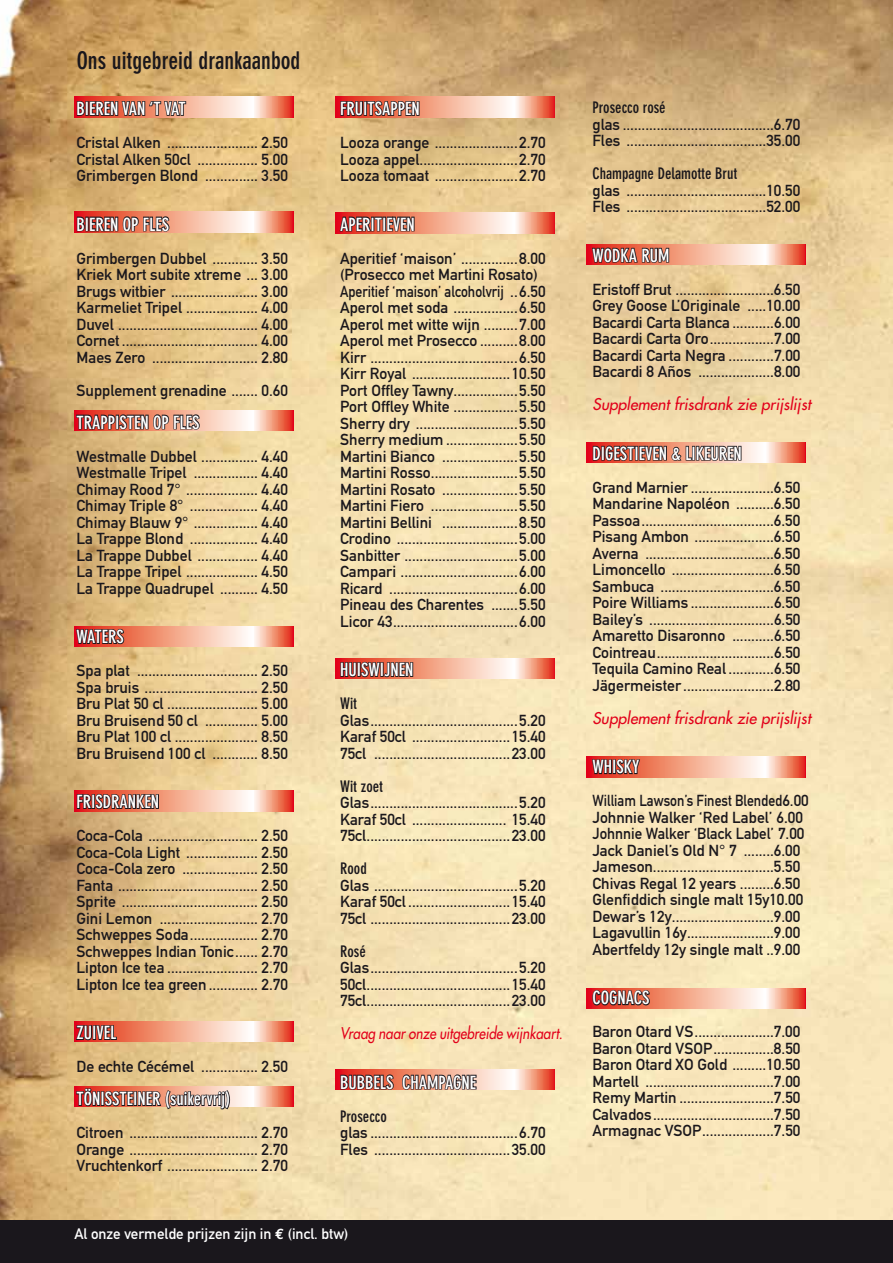
<style>
.page{position:relative;width:893px;height:1263px;background:#fff}
.page>*{position:absolute;margin:0;border:0;box-sizing:border-box;transform-origin:0 0}
.t1{font:700 condensed 24px "DIN Neuzeit Grotesk";color:#1a171c}
.t2{font:700 condensed 18px "DIN Neuzeit Grotesk";color:#fff}
.t3{font:15.75px/16.5px "DIN Mittelschrift";color:#1a171c;text-align:justify}
.t4{font:15.75px/16.5px "DIN Mittelschrift";color:#1a171c;scale:.87 1}
.t5{font:italic 15.75px "Futura";color:#e2001a}
.t6{font:700 condensed 15.75px "DIN Neuzeit Grotesk";color:#1a171c}
.t7{font:italic 15.75px "Futura";color:#e2001a;scale:.85 1}
.t8{font:15px "DIN Mittelschrift";color:#fff}
.s1{font-family:"Euro Mono";font-weight:700}
</style>
<div class="page">
<img style="left:0;top:0;width:893px;height:1220px">
<div style="left:0;top:1220px;width:893px;height:43px;background:#1a171c"></div>
<svg style="left:74px;top:97px;width:219px;height:20px;background:#f7bdad"></svg>
<svg style="left:336px;top:97px;width:219px;height:20px;background:#f6b5a2"></svg>
<svg style="left:336px;top:213px;width:219px;height:20px;background:#f5b5a1"></svg>
<svg style="left:336px;top:658px;width:219px;height:20px;background:#f5b3a0"></svg>
<svg style="left:336px;top:1069px;width:219px;height:21px;background:#f3a393"></svg>
<svg style="left:74px;top:212px;width:219px;height:20px;background:#f6b7a5"></svg>
<svg style="left:74px;top:410px;width:219px;height:21px;background:#f7bfaf"></svg>
<svg style="left:74px;top:626px;width:219px;height:21px;background:#f4ad97"></svg>
<svg style="left:74px;top:791px;width:219px;height:20px;background:#f6b8a5"></svg>
<svg style="left:74px;top:1021px;width:219px;height:21px;background:#f3a690"></svg>
<svg style="left:74px;top:1086px;width:219px;height:21px"></svg>
<svg style="left:76px;top:89px;width:111px;height:43px;background:#b47b55"></svg>
<svg style="left:76px;top:213px;width:94px;height:22px;background:#8e4939"></svg>
<svg style="left:75px;top:402px;width:126px;height:31px;background:#ab7157"></svg>
<svg style="left:75px;top:612px;width:50px;height:51px;background:#b77d57"></svg>
<svg style="left:76px;top:782px;width:84px;height:31px;background:#9e5e46"></svg>
<svg style="left:75px;top:1024px;width:43px;height:32px"></svg>
<svg style="left:75px;top:1087px;width:156px;height:35px;background:#af8366"></svg>
<svg style="left:340px;top:89px;width:80px;height:31px;background:#a05e45"></svg>
<svg style="left:339px;top:204px;width:76px;height:43px;background:#b88160"></svg>
<svg style="left:340px;top:645px;width:74px;height:51px;background:#c2987a"></svg>
<svg style="left:340px;top:1074px;width:55px;height:16px"></svg>
<svg style="left:401px;top:1062px;width:76px;height:32px;background:#ae8d76"></svg>
<svg style="left:587px;top:244px;width:219px;height:21px;background:#f5b4a2"></svg>
<svg style="left:587px;top:442px;width:219px;height:21px"></svg>
<svg style="left:587px;top:757px;width:219px;height:20px;background:#f4ab96"></svg>
<svg style="left:587px;top:988px;width:219px;height:21px;background:#f4ae99"></svg>
<svg style="left:591px;top:231px;width:79px;height:51px;background:#c1906e"></svg>
<svg style="left:592px;top:442px;width:150px;height:35px;background:#b58d73"></svg>
<svg style="left:591px;top:742px;width:50px;height:51px;background:#c8967a"></svg>
<svg style="left:592px;top:978px;width:59px;height:31px;background:#aa6c57"></svg>
<h1 class="t1" style="left:77px;top:46px;width:225px">Ons uitgebreid drankaanbod</h1>
<p class="t2" style="left:77px;top:98px;width:111px">BIEREN VAN ‘T VAT</p>
<p class="t3" style="left:77px;top:134px;width:213px">Cristal Alken ........................ 2.50<br>Cristal Alken 50cl ................ 5.00<br>Grimbergen Blond .............. 3.50</p>
<p class="t2" style="left:77px;top:214px;width:94px">BIEREN OP FLES</p>
<p class="t3" style="left:77px;top:250px;width:213px">Grimbergen Dubbel ............ 3.50<br>Kriek Mort subite xtreme ... 3.00<br>Brugs witbier ....................... 3.00<br>Karmeliet Tripel ................... 4.00<br>Duvel ..................................... 4.00<br>Cornet .................................... 4.00<br>Maes Zero ............................ 2.80</p>
<p class="t3" style="left:77px;top:382px;width:213px">Supplement grenadine ....... 0.60</p>
<p class="t2" style="left:77px;top:412px;width:124px">TRAPPISTEN OP FLES</p>
<p class="t3" style="left:77px;top:448px;width:213px">Westmalle Dubbel ............... 4.40<br>Westmalle Tripel ................. 4.40<br>Chimay Rood 7° ................... 4.40<br>Chimay Triple 8° .................. 4.40<br>Chimay Blauw 9° ................. 4.40<br>La Trappe Blond .................. 4.40<br>La Trappe Dubbel ................ 4.40<br>La Trappe Tripel ................... 4.50<br>La Trappe Quadrupel .......... 4.50</p>
<p class="t2" style="left:77px;top:626px;width:49px">WATERS</p>
<p class="t3" style="left:77px;top:662px;width:213px">Spa plat ................................ 2.50<br>Spa bruis .............................. 2.50<br>Bru Plat 50 cl ........................ 5.00<br>Bru Bruisend 50 cl .............. 5.00<br>Bru Plat 100 cl ...................... 8.50<br>Bru Bruisend 100 cl ............ 8.50</p>
<p class="t2" style="left:77px;top:791px;width:84px">FRISDRANKEN</p>
<p class="t3" style="left:77px;top:827px;width:213px">Coca-Cola ............................. 2.50<br>Coca-Cola Light ................... 2.50<br>Coca-Cola zero .................... 2.50<br>Fanta ..................................... 2.50<br>Sprite .................................... 2.50<br>Gini Lemon .......................... 2.70<br>Schweppes Soda.................. 2.70<br>Schweppes Indian Tonic...... 2.70<br>Lipton Ice tea ........................ 2.70<br>Lipton Ice tea green ............. 2.70</p>
<p class="t2" style="left:77px;top:1022px;width:41px">ZUIVEL</p>
<p class="t3" style="left:77px;top:1058px;width:213px">De echte Cécémel ............... 2.50</p>
<p class="t2" style="left:77px;top:1088px;width:156px">TÖNISSTEINER (suikervrij)</p>
<p class="t3" style="left:77px;top:1124px;width:213px">Citroen .................................. 2.70<br>Orange .................................. 2.70<br>Vruchtenkorf ........................ 2.70</p>
<p class="t2" style="left:340px;top:98px;width:81px">FRUITSAPPEN</p>
<p class="t3" style="left:340px;top:134px;width:207px">Looza orange ......................2.70<br>Looza appel..........................2.70<br>Looza tomaat ......................2.70</p>
<p class="t2" style="left:340px;top:214px;width:76px">APERITIEVEN</p>
<p class="t3" style="left:340px;top:250px;width:207px;text-align:left">Aperitief ‘maison’ ...............8.00 (Prosecco met Martini Rosato)<br>Aperitief ‘maison’ alcoholvrij ..6.50<br>Aperol met soda .................6.50<br>Aperol met witte wijn .........7.00<br>Aperol met Prosecco ..........8.00<br>Kirr .......................................6.50<br>Kirr Royal ..........................10.50<br>Port Offley Tawny.................5.50<br>Port Offley White .................5.50<br>Sherry dry ...........................5.50<br>Sherry medium ...................5.50<br>Martini Bianco ....................5.50<br>Martini Rosso.......................5.50<br>Martini Rosato ....................5.50<br>Martini Fiero .......................5.50<br>Martini Bellini ....................8.50<br>Crodino ................................5.00<br>Sanbitter ..............................5.00<br>Campari ...............................6.00<br>Ricard ..................................6.00<br>Pineau des Charentes .......5.50<br>Licor 43.................................6.00</p>
<p class="t2" style="left:340px;top:659px;width:75px">HUISWIJNEN</p>
<p class="t6" style="left:340px;top:694px;width:18px">Wit</p>
<p class="t3" style="left:340px;top:712px;width:207px">Glas.......................................5.20<br>Karaf 50cl ..........................15.40<br>75cl ....................................23.00</p>
<p class="t6" style="left:340px;top:777px;width:44px">Wit zoet</p>
<p class="t3" style="left:340px;top:794px;width:207px">Glas.......................................5.20<br>Karaf 50cl ......................... 15.40<br>75cl......................................23.00</p>
<p class="t6" style="left:340px;top:859px;width:28px">Rood</p>
<p class="t3" style="left:340px;top:877px;width:207px">Glas ......................................5.20<br>Karaf 50cl ...........................15.40<br>75cl .....................................23.00</p>
<p class="t6" style="left:340px;top:942px;width:27px">Rosé</p>
<p class="t3" style="left:340px;top:959px;width:207px">Glas.......................................5.20<br>50cl......................................15.40<br>75cl......................................23.00</p>
<p class="t7" style="left:340px;top:1023px;width:263px">Vraag naar onze uitgebreide wijnkaart.</p>
<p class="t2" style="left:340px;top:1072px;width:138px">BUBBELS CHAMPAGNE</p>
<p class="t6" style="left:340px;top:1107px;width:48px">Prosecco</p>
<p class="t3" style="left:340px;top:1124px;width:207px">glas .......................................6.70<br>Fles ....................................35.00</p>
<p class="t8" style="left:74px;top:1225px;width:275px">Al onze vermelde prijzen zijn in <span class="s1">E</span> (incl. btw)</p>
<p class="t6" style="left:592px;top:99px;width:75px">Prosecco rosé</p>
<p class="t3" style="left:592px;top:116px;width:209px">glas ........................................6.70<br>Fles .....................................35.00</p>
<p class="t6" style="left:592px;top:165px;width:146px">Champagne Delamotte Brut</p>
<p class="t3" style="left:592px;top:182px;width:209px">glas .....................................10.50<br>Fles .....................................52.00</p>
<p class="t2" style="left:592px;top:245px;width:78px">WODKA RUM</p>
<p class="t3" style="left:592px;top:281px;width:209px">Eristoff Brut ..........................6.50<br>Grey Goose L’Originale .....10.00<br>Bacardi Carta Blanca ...........6.00<br>Bacardi Carta Oro.................7.00<br>Bacardi Carta Negra ............7.00<br>Bacardi 8 Años ....................8.00</p>
<p class="t5" style="left:592px;top:395px;width:220px">Supplement frisdrank zie prijslijst</p>
<p class="t2" style="left:592px;top:443px;width:151px">DIGESTIEVEN &amp; LIKEUREN</p>
<p class="t3" style="left:592px;top:479px;width:209px">Grand Marnier ......................6.50<br>Mandarine Napoléon ..........6.50<br>Passoa...................................6.50<br>Pisang Ambon .....................6.50<br>Averna ..................................6.50<br>Limoncello ...........................6.50<br>Sambuca ..............................6.50<br>Poire Williams ......................6.50<br>Bailey’s .................................6.50<br>Amaretto Disaronno ...........6.50<br>Cointreau...............................6.50<br>Tequila Camino Real ............6.50<br>Jägermeister........................2.80</p>
<p class="t5" style="left:592px;top:708px;width:220px">Supplement frisdrank zie prijslijst</p>
<p class="t2" style="left:592px;top:756px;width:48px">WHISKY</p>
<p class="t4" style="left:592px;top:792px;width:250px">William Lawson’s Finest Blended6.00<br>Johnnie Walker ‘Red Label’ 6.00<br>Johnnie Walker ‘Black Label’ 7.00<br>Jack Daniel’s Old N° 7 ........6.00<br>Jameson................................5.50<br>Chivas Regal 12 years .........6.50<br>Glenfiddich single malt 15y10.00<br>Dewar’s 12y...........................9.00<br>Lagavullin 16y.......................9.00<br>Abertfeldy 12y single malt ..9.00</p>
<p class="t2" style="left:592px;top:987px;width:59px">COGNACS</p>
<p class="t3" style="left:592px;top:1023px;width:209px">Baron Otard VS.....................7.00<br>Baron Otard VSOP................8.50<br>Baron Otard XO Gold .........10.50<br>Martell ..................................7.00<br>Remy Martin .........................7.50<br>Calvados................................7.50<br>Armagnac VSOP...................7.50</p>
</div>
